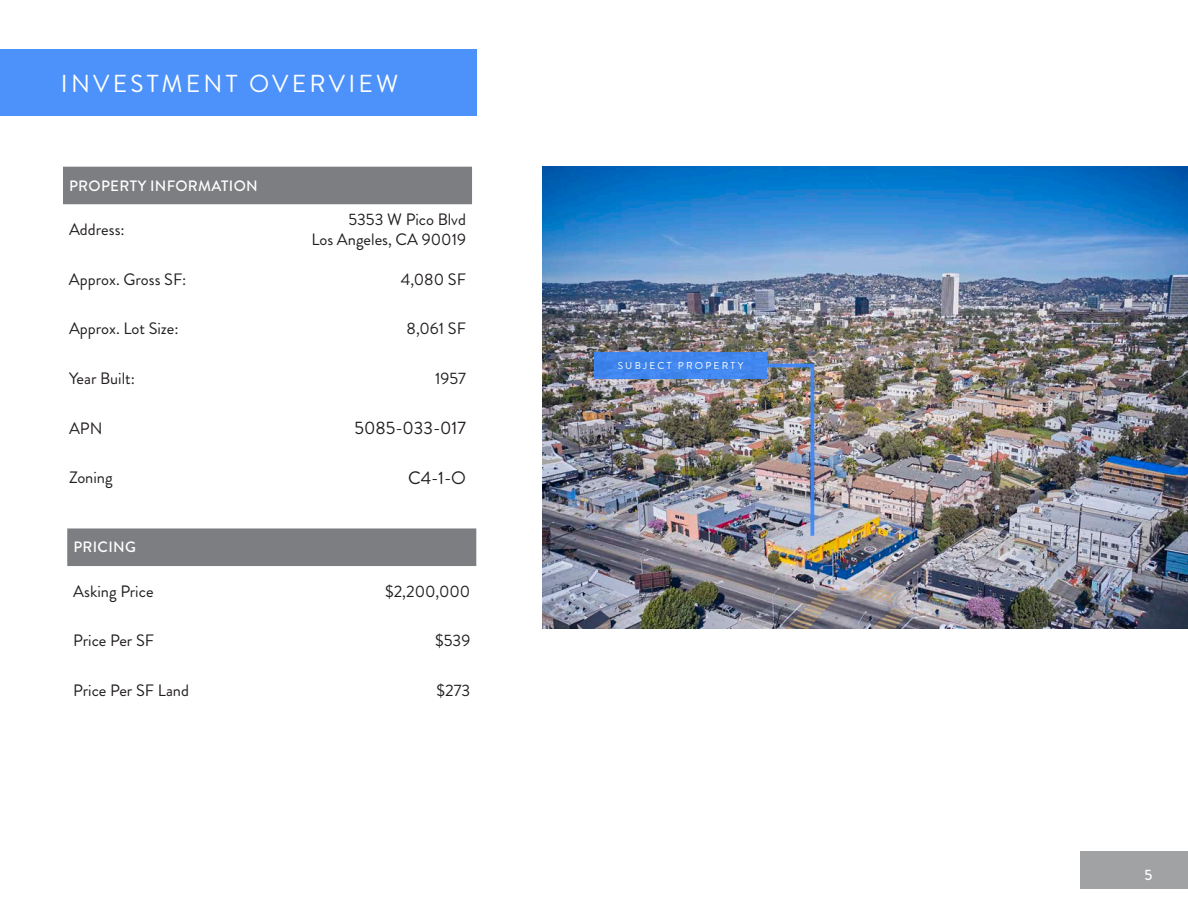
<style>
.page{position:relative;width:1188px;height:918px;background:#fff}
.page>*{position:absolute;margin:0;border:0;box-sizing:border-box;transform-origin:0 0}
.t1{font:24.6px "Brandon Grotesque";letter-spacing:.13em;color:#fff}
.t2{font:18px "Brandon Grotesque";color:#231f20}
.t3{font:16.5px "Brandon Grotesque";color:#231f20}
.t4{font:500 15px "Brandon Grotesque";letter-spacing:.02em;color:#fff}
.t5{font:10.05px "Brandon Grotesque";letter-spacing:.22em;color:#fff}
</style>
<div class="page">
<div style="left:1080px;top:851px;width:108px;height:38px;background:#a0a2a4"></div>
<div style="left:0;top:50px;width:476px;height:66px;background:#4c92fa"></div>
<img style="left:543px;top:167px;width:645px;height:461px">
<div style="left:594px;top:352px;width:173px;height:27px;background:#4186ee"></div>
<hr style="left:811px;top:364px;width:3px;height:172px;background:#3886fa">
<hr style="left:767px;top:364px;width:45px;height:3px;background:#3886fa">
<div style="left:63px;top:167px;width:409px;height:37px;background:#7c7e81"></div>
<div style="left:67px;top:528px;width:409px;height:38px;background:#7c7e81"></div>
<p class="t1" style="left:61px;top:66px;width:339px">INVESTMENT OVERVIEW</p>
<p class="t4" style="left:69px;top:175px;width:190px">PROPERTY INFORMATION</p>
<p class="t3" style="left:69px;top:218px;width:57px">Address:</p>
<p class="t3" style="left:348px;top:208px;width:119px">5353 W Pico Blvd</p>
<p class="t3" style="left:311px;top:228px;width:156px">Los Angeles, CA 90019</p>
<p class="t3" style="left:69px;top:267px;width:119px">Approx. Gross SF:</p>
<p class="t3" style="left:401px;top:267px;width:67px">4,080 SF</p>
<p class="t3" style="left:69px;top:317px;width:111px">Approx. Lot Size:</p>
<p class="t3" style="left:407px;top:317px;width:61px">8,061 SF</p>
<p class="t3" style="left:69px;top:367px;width:68px">Year Built:</p>
<p class="t3" style="left:435px;top:367px;width:32px">1957</p>
<p class="t3" style="left:69px;top:416px;width:35px">APN</p>
<p class="t2" style="left:355px;top:415px;width:113px">5085-033-017</p>
<p class="t3" style="left:69px;top:466px;width:45px">Zoning</p>
<p class="t2" style="left:408px;top:465px;width:60px">C4-1-O</p>
<p class="t4" style="left:73px;top:537px;width:64px">PRICING</p>
<p class="t3" style="left:73px;top:580px;width:82px">Asking Price</p>
<p class="t3" style="left:385px;top:580px;width:87px">$2,200,000</p>
<p class="t3" style="left:73px;top:629px;width:83px">Price Per SF</p>
<p class="t3" style="left:435px;top:629px;width:37px">$539</p>
<p class="t3" style="left:73px;top:679px;width:117px">Price Per SF Land</p>
<p class="t3" style="left:437px;top:679px;width:35px">$273</p>
<p class="t5" style="left:618px;top:359px;width:127px">SUBJECT PROPERTY</p>
<p class="t4" style="left:1144px;top:864px;width:9px">5</p>
</div>
